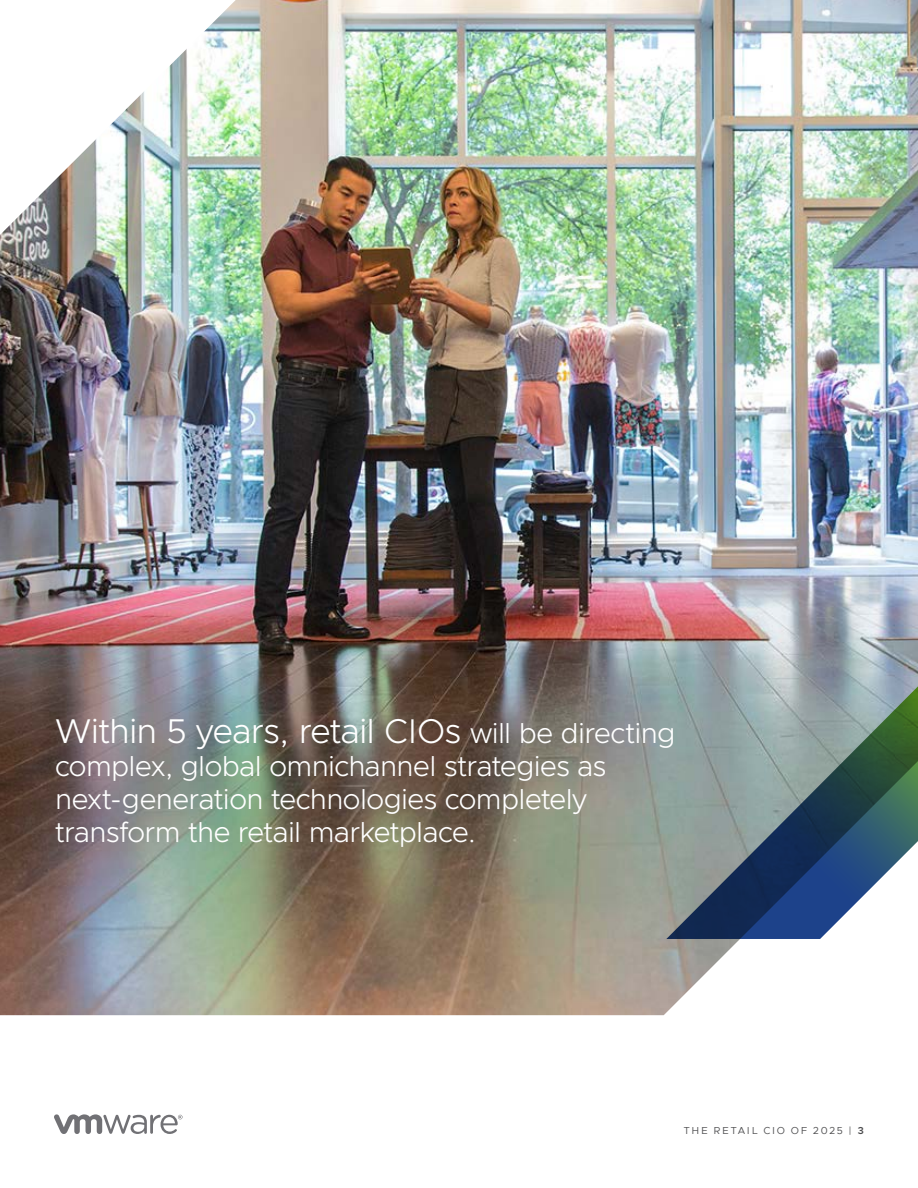
<style>
.page{position:relative;width:918px;height:1188px;background:#fff}
.page>*{position:absolute;margin:0;border:0;box-sizing:border-box;transform-origin:0 0}
._1a__MAIN_TITLE{font:300 34.5px "Metropolis";letter-spacing:-.025em;color:#fff}
._1a__MAIN_TITLE-2{font:300 28.5px/33px "Metropolis";letter-spacing:-.02em;color:#fff}
.t1{font:10.2px "Metropolis";letter-spacing:.17em;color:#4d4d4f}
.s1{font-size:28.5px}
.s2{font-weight:600}
</style>
<div class="page">
<svg style="left:54px;top:1114px;width:129px;height:20px"></svg>
<img style="left:0;top:0;width:918px;height:1015px">
<svg style="left:666px;top:665px;width:252px;height:274px;background:#6f858e"></svg>
<p class="_1a__MAIN_TITLE" style="left:55px;top:710px;width:622px">Within 5 years, retail CIOs <span class="s1">will be directing</span></p>
<p class="_1a__MAIN_TITLE-2" style="left:55px;top:750px;width:553px">complex, global omnichannel strategies as next-generation technologies completely transform the retail marketplace.</p>
<p class="t1" style="left:684px;top:1124px;width:182px">THE RETAIL CIO OF 2025 | <span class="s2">3</span></p>
</div>
